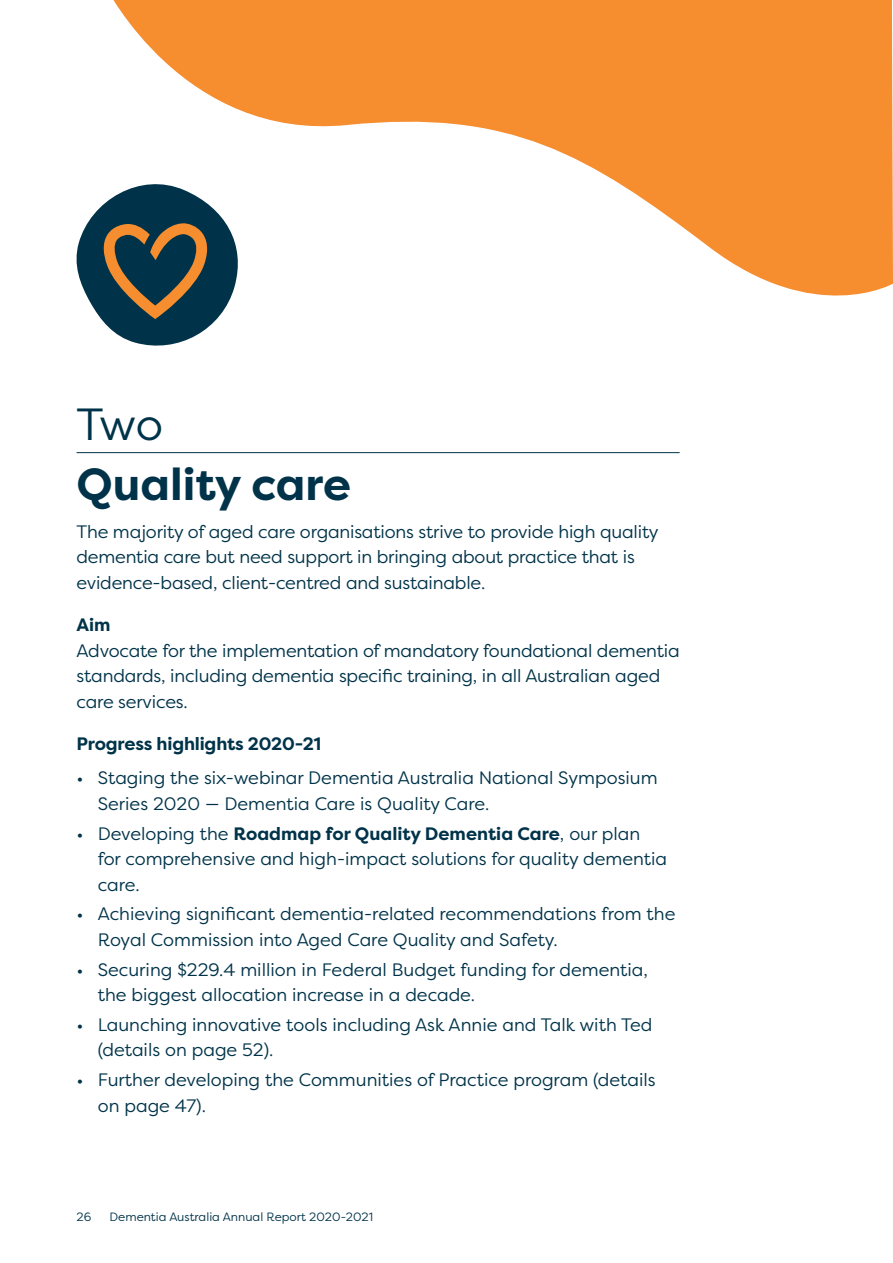
<style>
.page{position:relative;width:893px;height:1263px;background:#fff}
.page>*{position:absolute;margin:0;border:0;box-sizing:border-box;transform-origin:0 0}
.H2_Bold__larger{font:700 45px "Filson Pro";color:#003349}
.H2_Book__larger{font:45px "Filson Pro";color:#003349}
.Body_White{font:18px/25.5px "Filson Pro";color:#003349}
.t1{font:700 18px "Filson Pro";letter-spacing:-.01em;color:#003349}
.t2{font:12px "Filson Pro";color:#003349}
.s1{font-weight:700}
</style>
<div class="page">
<hr style="left:77px;top:452px;width:603px;height:1px;background:#003349">
<svg style="left:113px;top:0;width:780px;height:296px;fill:#f68d2e"></svg>
<svg style="left:76px;top:171px;width:171px;height:175px"></svg>
<h2 class="H2_Book__larger" style="left:77px;top:394px;width:88px">Two</h2>
<h2 class="H2_Bold__larger" style="left:77px;top:455px;width:276px">Quality care</h2>
<p class="Body_White" style="left:77px;top:518px;width:584px">The majority of aged care organisations strive to provide high quality dementia care but need support in bringing about practice that is evidence-based, client-centred and sustainable.</p>
<h3 class="t1" style="left:77px;top:614px;width:36px">Aim</h3>
<p class="Body_White" style="left:77px;top:637px;width:605px">Advocate for the implementation of mandatory foundational dementia standards, including dementia specific training, in all Australian aged care services.</p>
<h3 class="t1" style="left:77px;top:733px;width:246px">Progress highlights 2020-21</h3>
<p class="Body_White" style="left:98px;top:765px;width:561px;text-indent:-21px">• Staging the six-webinar Dementia Australia National Symposium<br>Series 2020 — Dementia Care is Quality Care.</p>
<p class="Body_White" style="left:98px;top:820px;width:571px;text-indent:-21px">• Developing the <span class="s1">Roadmap for Quality Dementia Care</span>, our plan for comprehensive and high-impact solutions for quality dementia care.</p>
<p class="Body_White" style="left:98px;top:901px;width:579px;text-indent:-21px">• Achieving significant dementia-related recommendations from the<br>Royal Commission into Aged Care Quality and Safety.</p>
<p class="Body_White" style="left:98px;top:956px;width:552px;text-indent:-21px">• Securing $229.4 million in Federal Budget funding for dementia, the biggest allocation increase in a decade.</p>
<p class="Body_White" style="left:98px;top:1011px;width:556px;text-indent:-21px">• Launching innovative tools including Ask Annie and Talk with Ted (details on page 52).</p>
<p class="Body_White" style="left:98px;top:1066px;width:559px;text-indent:-21px">• Further developing the Communities of Practice program (details on page 47).</p>
<p class="t2" style="left:77px;top:1209px;width:16px">26</p>
<p class="t2" style="left:110px;top:1209px;width:265px">Dementia Australia Annual Report 2020-2021</p>
</div>
